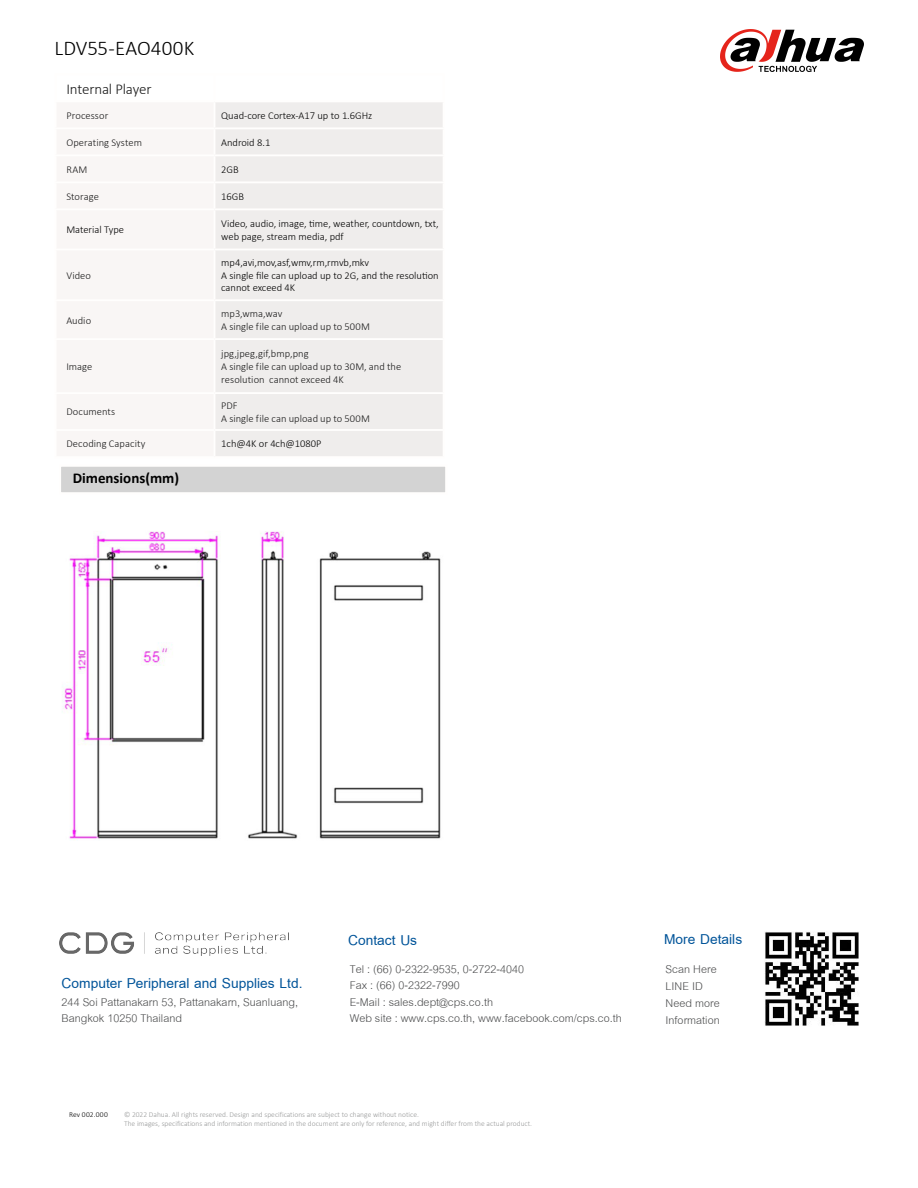
<style>
.page{position:relative;width:918px;height:1188px;background:#fff}
.page>*{position:absolute;margin:0;border:0;box-sizing:border-box;transform-origin:0 0}
.t1{font:700 21px "Cordia New";color:#005499}
.t2{font:300 21px "Calibri";letter-spacing:.005em;color:#000}
.t3{font:700 21px "Cordia New";color:#005499}
.t4{font:16.5px/16.5px "Cordia New";color:#4b4c4d}
.t5{font:700 15px "Calibri";color:#000}
.t6{font:300 15px "Calibri";letter-spacing:-.015em;color:#1a1a1a}
.t7{font:300 10.5px/12.6px "Calibri";color:#000}
.t8{font:300 10.5px/12.6px "Calibri";letter-spacing:.005em;color:#1a1a1a}
.t9{font:300 7.5px/9px "Calibri";color:#989999}
.t10{font:300 7.5px "Calibri";letter-spacing:.035em;color:#000}
</style>
<div class="page">
<svg style="left:720px;top:29px;width:144px;height:43px"></svg>
<div style="left:59px;top:465px;width:388px;height:29px;background:#d3d3d3;border:2px solid #fffefd"></div>
<div style="left:215px;top:102px;width:228px;height:106px;background:#efedec"></div>
<div style="left:56px;top:209px;width:159px;height:40px;background:#f9f6f5"></div>
<div style="left:215px;top:209px;width:229px;height:40px;background:#efedec"></div>
<hr style="left:55px;top:208px;width:160px;height:2px;background:#fffefd">
<hr style="left:215px;top:127px;width:230px;height:2px;background:#fffefd">
<hr style="left:215px;top:154px;width:230px;height:2px;background:#fffefd">
<hr style="left:215px;top:181px;width:230px;height:2px;background:#fffefd">
<hr style="left:215px;top:208px;width:230px;height:2px;background:#fffefd">
<hr style="left:55px;top:210px;width:2px;height:39px;background:#fffefd">
<hr style="left:214px;top:210px;width:1px;height:39px;background:#fffefd">
<hr style="left:443px;top:210px;width:2px;height:39px;background:#fffefd">
<div style="left:215px;top:250px;width:228px;height:206px;background:#efedec"></div>
<img style="left:62px;top:531px;width:379px;height:309px">
<img style="left:59px;top:932px;width:227px;height:24px">
<img style="left:764px;top:931px;width:95px;height:95px">
<h1 class="t2" style="left:55px;top:35px;width:141px">LDV55-EAO400K</h1>
<h3 class="t6" style="left:66px;top:79px;width:87px">Internal Player</h3>
<p class="t8" style="left:66px;top:109px;width:43px">Processor</p>
<p class="t7" style="left:221px;top:109px;width:153px">Quad-core Cortex-A17 up to 1.6GHz</p>
<p class="t8" style="left:66px;top:136px;width:77px">Operating System</p>
<p class="t7" style="left:221px;top:136px;width:51px">Android 8.1</p>
<p class="t8" style="left:66px;top:163px;width:22px">RAM</p>
<p class="t7" style="left:221px;top:163px;width:19px">2GB</p>
<p class="t8" style="left:66px;top:190px;width:34px">Storage</p>
<p class="t7" style="left:221px;top:190px;width:24px">16GB</p>
<p class="t7" style="left:66px;top:223px;width:59px">Material Type</p>
<p class="t7" style="left:221px;top:217px;width:219px">Video, audio, image, time, weather, countdown, txt, web page, stream media, pdf</p>
<p class="t8" style="left:66px;top:269px;width:26px">Video</p>
<p class="t7" style="left:221px;top:256px;width:219px">mp4,avi,mov,asf,wmv,rm,rmvb,mkv<br>A single file can upload up to 2G, and the resolution cannot exceed 4K</p>
<p class="t8" style="left:66px;top:314px;width:26px">Audio</p>
<p class="t8" style="left:221px;top:307px;width:150px">mp3,wma,wav<br>A single file can upload up to 500M</p>
<p class="t8" style="left:66px;top:360px;width:27px">Image</p>
<p class="t8" style="left:221px;top:348px;width:181px">jpg,jpeg,gif,bmp,png<br>A single file can upload up to 30M, and the resolution cannot exceed 4K</p>
<p class="t8" style="left:66px;top:406px;width:50px">Documents</p>
<p class="t8" style="left:221px;top:399px;width:150px">PDF<br>A single file can upload up to 500M</p>
<p class="t8" style="left:66px;top:438px;width:81px">Decoding Capacity</p>
<p class="t7" style="left:221px;top:438px;width:102px">1ch@4K or 4ch@1080P</p>
<h3 class="t5" style="left:73px;top:468px;width:108px">Dimensions(mm)</h3>
<h1 class="t1" style="left:62px;top:970px;width:242px">Computer Peripheral and Supplies Ltd.</h1>
<h2 class="t4" style="left:62px;top:994px;width:238px">244 Soi Pattanakarn 53, Pattanakarn, Suanluang,<br>Bangkok 10250 Thailand</h2>
<h1 class="t1" style="left:348px;top:928px;width:70px">Contact Us</h1>
<h2 class="t4" style="left:350px;top:961px;width:274px">Tel : (66) 0-2322-9535, 0-2722-4040<br>Fax : (66) 0-2322-7990<br>E-Mail : sales.dept@cps.co.th<br>Web site : www.cps.co.th, www.facebook.com/cps.co.th</h2>
<p class="t10" style="left:69px;top:1110px;width:40px">Rev 002.000</p>
<p class="t9" style="left:124px;top:1110px;width:410px">© 2022 Dahua. All rights reserved. Design and specifications are subject to change without notice.<br>The images, specifications and information mentioned in the document are only for reference, and might differ from the actual product.</p>
<h1 class="t3" style="left:664px;top:927px;width:80px">More Details</h1>
<h2 class="t4" style="left:666px;top:961px;width:56px;line-height:17.1px">Scan Here<br>LINE ID<br>Need more<br>Information</h2>
</div>
